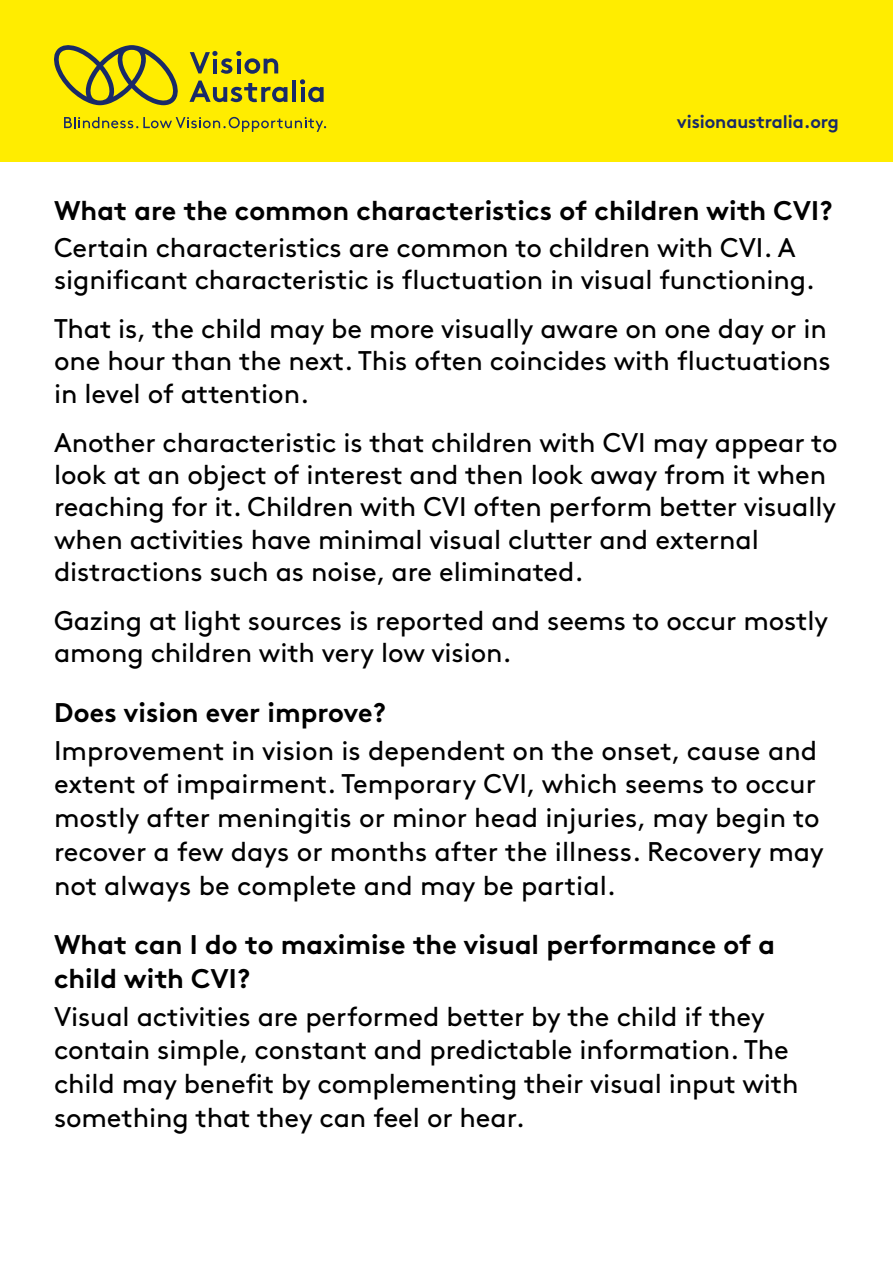
<style>
.page{position:relative;width:893px;height:1263px;background:#fff}
.page>*{position:absolute;margin:0;border:0;box-sizing:border-box;transform-origin:0 0}
.t1{font:27px/32.2px "Brown Pro";letter-spacing:-.005em;color:#000}
.t2{font:700 27px/33.8px "Brown Pro";color:#000}
.t3{font:700 18px "Brown Pro";letter-spacing:-.005em;color:#192a67}
</style>
<div class="page">
<div style="left:0;top:0;width:893px;height:162px;background:#ffed00"></div>
<svg style="left:190px;top:51px;width:88px;height:23px"></svg>
<svg style="left:189px;top:81px;width:98px;height:21px"></svg>
<hr style="left:292px;top:80px;width:4px;height:22px;background:#192a67">
<svg style="left:300px;top:79px;width:24px;height:23px"></svg>
<svg style="left:54px;top:45px;width:124px;height:60px"></svg>
<svg style="left:64px;top:117px;width:262px;height:15px"></svg>
<p class="t3" style="left:677px;top:107px;width:164px">visionaustralia.org</p>
<h2 class="t2" style="left:54px;top:191px;width:780px">What are the common characteristics of children with CVI?</h2>
<p class="t1" style="left:54px;top:229px;width:763px">Certain characteristics are common to children with CVI. A significant characteristic is fluctuation in visual functioning.</p>
<p class="t1" style="left:54px;top:310px;width:778px">That is, the child may be more visually aware on one day or in one hour than the next. This often coincides with fluctuations in level of attention.</p>
<p class="t1" style="left:54px;top:424px;width:785px">Another characteristic is that children with CVI may appear to look at an object of interest and then look away from it when reaching for it. Children with CVI often perform better visually when activities have minimal visual clutter and external distractions such as noise, are eliminated.</p>
<p class="t1" style="left:54px;top:602px;width:776px">Gazing at light sources is reported and seems to occur mostly among children with very low vision.</p>
<h2 class="t2" style="left:54px;top:692px;width:333px">Does vision ever improve?</h2>
<p class="t1" style="left:54px;top:731px;width:771px;line-height:33.8px">Improvement in vision is dependent on the onset, cause and extent of impairment. Temporary CVI, which seems to occur mostly after meningitis or minor head injuries, may begin to recover a few days or months after the illness. Recovery may not always be complete and may be partial.</p>
<h2 class="t2" style="left:54px;top:925px;width:723px">What can I do to maximise the visual performance of a child with CVI?</h2>
<p class="t1" style="left:54px;top:997px;width:746px;line-height:33.8px">Visual activities are performed better by the child if they contain simple, constant and predictable information. The child may benefit by complementing their visual input with something that they can feel or hear.</p>
</div>
